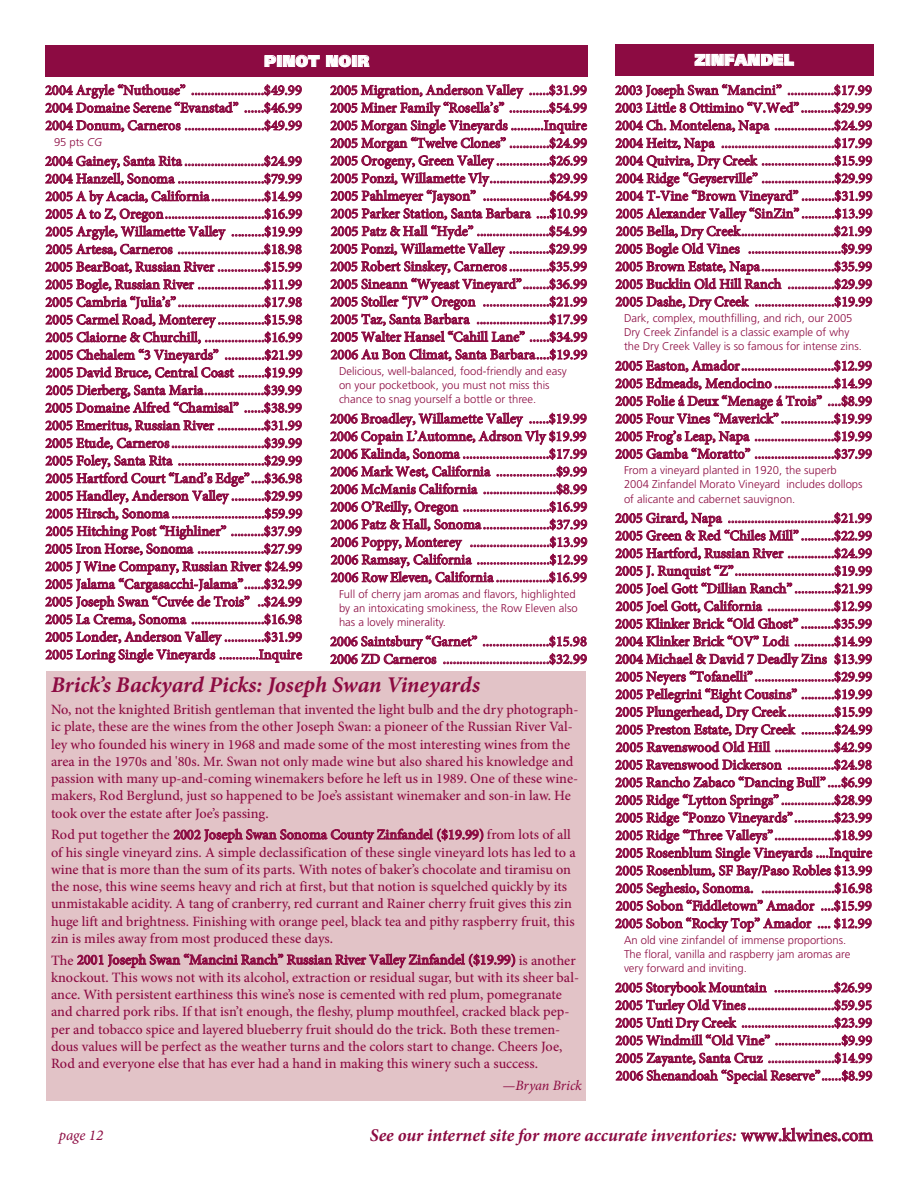
<style>
.page{position:relative;width:918px;height:1188px;background:#fff}
.page>*{position:absolute;margin:0;border:0;box-sizing:border-box;transform-origin:0 0}
.t1{font:italic 700 22.5px "Minion Pro";letter-spacing:-.005em;color:#8c0b42}
.t2{font:italic 700 18px "Minion Pro";letter-spacing:-.005em;color:#8c0b42}
.t3{font:900 15.75px "Frutiger LT Std";letter-spacing:.025em;color:#fff;scale:.95 1}
.t4{font:italic 15px "Minion Pro";color:#8c0b42}
.t5{font:500 14.25px/17.7px "Minion Pro";color:#8c0b42;text-align:justify}
.t6{font:italic 14.25px "Minion Pro";letter-spacing:-.01em;color:#8c0b42}
.t7{font:300 11.25px/14.2px "Frutiger LT Std";color:#8c0b42}
.s1{font-style:italic}
.s2{font-weight:500;font-style:normal}
</style>
<div class="page">
<div style="left:45px;top:45px;width:543px;height:31px;background:#8c0b42"></div>
<div style="left:615px;top:44px;width:258px;height:31px;background:#8c0b42"></div>
<div style="left:46px;top:671px;width:540px;height:430px;background:#e2c3c7"></div>
<p class="t3" style="left:264px;top:55px;width:112px">PINOT NOIR</p>
<p class="t3" style="left:695px;top:54px;width:106px">ZINFANDEL</p>
<p class="t5" style="left:615px;top:83px;width:259px">2003 Joseph Swan “Mancini” ..............$17.99<br>2003 Little 8 Ottimino “V.Wed” ..........$29.99<br>2004 Ch. Montelena, Napa ..................$24.99<br>2004 Heitz, Napa ..................................$17.99<br>2004 Quivira, Dry Creek ......................$15.99<br>2004 Ridge “Geyserville” ......................$29.99<br>2004 T-Vine “Brown Vineyard” ..........$31.99<br>2005 Alexander Valley “SinZin” ..........$13.99<br>2005 Bella, Dry Creek............................$21.99<br>2005 Bogle Old Vines ............................$9.99<br>2005 Brown Estate, Napa......................$35.99<br>2005 Bucklin Old Hill Ranch ..............$29.99<br>2005 Dashe, Dry Creek ........................$19.99</p>
<p class="t7" style="left:624px;top:312px;width:239px">Dark, complex, mouthfilling, and rich, our 2005<br>Dry Creek Zinfandel is a classic example of why the Dry Creek Valley is so famous for intense zins.</p>
<p class="t5" style="left:615px;top:358px;width:258px">2005 Easton, Amador............................$12.99<br>2005 Edmeads, Mendocino ..................$14.99<br>2005 Folie á Deux “Menage á Trois” ....$8.99<br>2005 Four Vines “Maverick” ................$19.99<br>2005 Frog’s Leap, Napa ........................$19.99<br>2005 Gamba “Moratto” ........................$37.99</p>
<p class="t7" style="left:624px;top:464px;width:240px">From a vineyard planted in 1920, the superb<br>2004 Zinfandel Morato Vineyard includes dollops of alicante and cabernet sauvignon.</p>
<p class="t5" style="left:615px;top:510px;width:259px">2005 Girard, Napa ................................$21.99<br>2005 Green &amp; Red “Chiles Mill” ..........$22.99<br>2005 Hartford, Russian River ..............$24.99<br>2005 J. Runquist “Z”..............................$19.99<br>2005 Joel Gott “Dillian Ranch” ............$21.99<br>2005 Joel Gott, California ....................$12.99<br>2005 Klinker Brick “Old Ghost” ..........$35.99<br>2004 Klinker Brick “OV” Lodi ............$14.99<br>2004 Michael &amp; David 7 Deadly Zins $13.99<br>2005 Neyers “Tofanelli” ........................$29.99<br>2005 Pellegrini “Eight Cousins” ..........$19.99<br>2005 Plungerhead, Dry Creek ..............$15.99<br>2005 Preston Estate, Dry Creek ..........$24.99<br>2005 Ravenswood Old Hill ..................$42.99<br>2005 Ravenswood Dickerson ..............$24.98<br>2005 Rancho Zabaco “Dancing Bull” ....$6.99<br>2005 Ridge “Lytton Springs” ................$28.99<br>2005 Ridge “Ponzo Vineyards”............$23.99<br>2005 Ridge “Three Valleys”..................$18.99<br>2005 Rosenblum Single Vineyards ....Inquire 2005 Rosenblum, SF Bay/Paso Robles $13.99<br>2005 Seghesio, Sonoma. ......................$16.98<br>2005 Sobon “Fiddletown” Amador ....$15.99<br>2005 Sobon “Rocky Top” Amador .... $12.99</p>
<p class="t7" style="left:624px;top:934px;width:228px">An old vine zinfandel of immense proportions.<br>The floral, vanilla and raspberry jam aromas are very forward and inviting.</p>
<p class="t5" style="left:615px;top:980px;width:259px">2005 Storybook Mountain ..................$26.99<br>2005 Turley Old Vines..........................$59.95<br>2005 Unti Dry Creek ............................$23.99<br>2005 Windmill “Old Vine” ....................$9.99<br>2005 Zayante, Santa Cruz ....................$14.99<br>2006 Shenandoah “Special Reserve”......$8.99</p>
<p class="t5" style="left:45px;top:83px;width:258px">2004 Argyle “Nuthouse” ......................$49.99<br>2004 Domaine Serene “Evanstad” ......$46.99<br>2004 Donum, Carneros ........................$49.99</p>
<p class="t7" style="left:54px;top:136px;width:50px">95 pts <span class="s1">CG</span></p>
<p class="t5" style="left:45px;top:153px;width:259px">2004 Gainey, Santa Rita ........................$24.99<br>2004 Hanzell, Sonoma ..........................$79.99<br>2005 A by Acacia, California................$14.99<br>2005 A to Z, Oregon..............................$16.99<br>2005 Argyle, Willamette Valley ..........$19.99<br>2005 Artesa, Carneros ..........................$18.98<br>2005 BearBoat, Russian River ..............$15.99<br>2005 Bogle, Russian River ....................$11.99<br>2005 Cambria “Julia’s” ..........................$17.98<br>2005 Carmel Road, Monterey ..............$15.98<br>2005 Claiorne &amp; Churchill, ..................$16.99<br>2005 Chehalem “3 Vineyards” ............$21.99<br>2005 David Bruce, Central Coast ........$19.99<br>2005 Dierberg, Santa Maria..................$39.99<br>2005 Domaine Alfred “Chamisal” ......$38.99<br>2005 Emeritus, Russian River ..............$31.99<br>2005 Etude, Carneros............................$39.99<br>2005 Foley, Santa Rita ..........................$29.99<br>2005 Hartford Court “Land’s Edge”....$36.98<br>2005 Handley, Anderson Valley ..........$29.99<br>2005 Hirsch, Sonoma ............................$59.99<br>2005 Hitching Post “Highliner” ..........$37.99<br>2005 Iron Horse, Sonoma ....................$27.99<br>2005 J Wine Company, Russian River $24.99<br>2005 Jalama “Cargasacchi-Jalama”......$32.99<br>2005 Joseph Swan “Cuvée de Trois” ..$24.99<br>2005 La Crema, Sonoma ......................$16.98<br>2005 Londer, Anderson Valley ............$31.99<br>2005 Loring Single Vineyards ............Inquire</p>
<p class="t5" style="left:330px;top:83px;width:259px">2005 Migration, Anderson Valley ......$31.99<br>2005 Miner Family “Rosella’s” ............$54.99<br>2005 Morgan Single Vineyards ..........Inquire 2005 Morgan “Twelve Clones” ............$24.99<br>2005 Orogeny, Green Valley ................$26.99<br>2005 Ponzi, Willamette Vly..................$29.99<br>2005 Pahlmeyer “Jayson” ....................$64.99<br>2005 Parker Station, Santa Barbara ....$10.99<br>2005 Patz &amp; Hall “Hyde” ......................$54.99<br>2005 Ponzi, Willamette Valley ............$29.99<br>2005 Robert Sinskey, Carneros............$35.99<br>2005 Sineann “Wyeast Vineyard”........$36.99<br>2005 Stoller “JV” Oregon ....................$21.99<br>2005 Taz, Santa Barbara ......................$17.99<br>2005 Walter Hansel “Cahill Lane” ......$34.99<br>2006 Au Bon Climat, Santa Barbara....$19.99</p>
<p class="t7" style="left:339px;top:365px;width:229px">Delicious, well-balanced, food-friendly and easy on your pocketbook, you must not miss this chance to snag yourself a bottle or three.</p>
<p class="t5" style="left:330px;top:411px;width:259px">2006 Broadley, Willamette Valley ......$19.99<br>2006 Copain L’Automne, Adrson Vly $19.99<br>2006 Kalinda, Sonoma ..........................$17.99<br>2006 Mark West, California ..................$9.99<br>2006 McManis California ......................$8.99<br>2006 O’Reilly, Oregon ..........................$16.99<br>2006 Patz &amp; Hall, Sonoma....................$37.99<br>2006 Poppy, Monterey ........................$13.99<br>2006 Ramsay, California ......................$12.99<br>2006 Row Eleven, California ................$16.99</p>
<p class="t7" style="left:339px;top:587px;width:240px">Full of cherry jam aromas and flavors, highlighted by an intoxicating smokiness, the Row Eleven also has a lovely minerality.</p>
<p class="t5" style="left:330px;top:634px;width:258px">2006 Saintsbury “Garnet” ....................$15.98<br>2006 ZD Carneros ................................$32.99</p>
<h1 class="t1" style="left:51px;top:677px;width:431px">Brick’s Backyard Picks: Joseph Swan Vineyards</h1>
<p class="t5" style="left:51px;top:702px;width:529px;line-height:17.2px;text-align:left">No, not the knighted British gentleman that invented the light bulb and the dry photograph&shy;ic plate, these are the wines from the other Joseph Swan: a pioneer of the Russian River Val&shy;ley who founded his winery in 1968 and made some of the most interesting wines from the area in the 1970s and '80s. Mr. Swan not only made wine but also shared his knowledge and passion with many up-and-coming winemakers before he left us in 1989. One of these wine&shy;makers, Rod Berglund, just so happened to be Joe’s assistant winemaker and son-in law. He took over the estate after Joe’s passing.</p>
<p class="t5" style="left:51px;top:827px;width:526px;line-height:17.2px;text-align:left">Rod put together the 2002 Joseph Swan Sonoma County Zinfandel ($19.99) from lots of all of his single vineyard zins. A simple declassification of these single vineyard lots has led to a wine that is more than the sum of its parts. With notes of baker’s chocolate and tiramisu on the nose, this wine seems heavy and rich at first, but that notion is squelched quickly by its unmistakable acidity. A tang of cranberry, red currant and Rainer cherry fruit gives this zin huge lift and brightness. Finishing with orange peel, black tea and pithy raspberry fruit, this zin is miles away from most produced these days.</p>
<p class="t5" style="left:51px;top:952px;width:530px;line-height:17.2px;text-align:left">The 2001 Joseph Swan “Mancini Ranch” Russian River Valley Zinfandel ($19.99) is another knockout. This wows not with its alcohol, extraction or residual sugar, but with its sheer bal&shy;ance. With persistent earthiness this wine’s nose is cemented with red plum, pomegranate and charred pork ribs. If that isn’t enough, the fleshy, plump mouthfeel, cracked black pep&shy;per and tobacco spice and layered blueberry fruit should do the trick. Both these tremen&shy;dous values will be perfect as the weather turns and the colors start to change. Cheers Joe, Rod and everyone else that has ever had a hand in making this winery such a success.</p>
<p class="t6" style="left:503px;top:1080px;width:81px">—Bryan Brick</p>
<p class="t4" style="left:59px;top:1130px;width:46px">page 12</p>
<p class="t2" style="left:370px;top:1129px;width:505px">See our internet site for more accurate inventories: <span class="s2">www.klwines.com</span></p>
</div>
